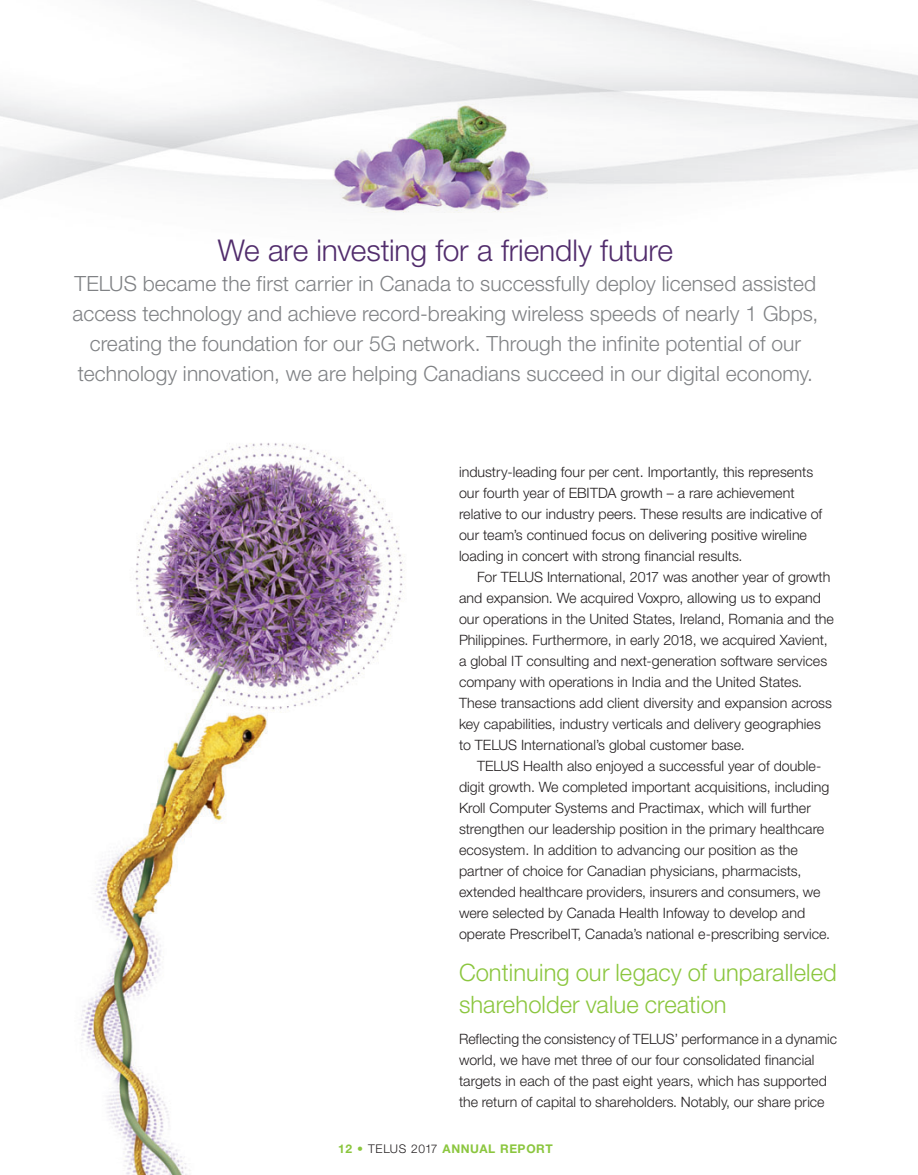
<style>
.page{position:relative;width:918px;height:1175px;background:#fff}
.page>*{position:absolute;margin:0;border:0;box-sizing:border-box;transform-origin:0 0}
.t1{font:300 30px "Helve TELUS";letter-spacing:-.005em;color:#512c6c}
.t2{font:300 24px/31.5px "Helve TELUS";color:#8bc63e}
.t3{font:300 21px/30px "Helve TELUS";color:#808285;text-align:center}
.t4{font:300 14.25px/21px "Helve TELUS";color:#231f20}
.t5{font:700 12px "Helve TELUS";letter-spacing:.05em;color:#8bc63e}
.s1{font-weight:300;color:#231f20}
</style>
<div class="page">
<img style="left:81px;top:443px;width:324px;height:731px">
<img style="left:313px;top:62px;width:265px;height:162px">
<h1 class="t1" style="left:218px;top:239px;width:457px">We are investing for a friendly future</h1>
<p class="t3" style="left:73px;top:270px;width:747px">TELUS became the first carrier in Canada to successfully deploy licensed assisted access technology and achieve record-breaking wireless speeds of nearly 1 Gbps, creating the foundation for our 5G network. Through the infinite potential of our technology innovation, we are helping Canadians succeed in our digital economy.</p>
<p class="t4" style="left:459px;top:463px;width:365px">industry-leading four per cent. Importantly, this represents our fourth year of EBITDA growth – a rare achievement relative to our industry peers. These results are indicative of our team’s continued focus on delivering positive wireline loading in concert with strong financial results.</p>
<p class="t4" style="left:459px;top:568px;width:376px;text-indent:18px">For TELUS International, 2017 was another year of growth and expansion. We acquired Voxpro, allowing us to expand our operations in the United States, Ireland, Romania and the Philippines. Furthermore, in early 2018, we acquired Xavient, a global IT consulting and next-generation software services company with operations in India and the United States.<br>These transactions add client diversity and expansion across key capabilities, industry verticals and delivery geographies to TELUS International’s global customer base.</p>
<p class="t4" style="left:459px;top:757px;width:373px;text-indent:18px">TELUS Health also enjoyed a successful year of double&shy;digit growth. We completed important acquisitions, including Kroll Computer Systems and Practimax, which will further strengthen our leadership position in the primary healthcare ecosystem. In addition to advancing our position as the partner of choice for Canadian physicians, pharmacists, extended healthcare providers, insurers and consumers, we were selected by Canada Health Infoway to develop and operate PrescribeIT, Canada’s national e-prescribing service.</p>
<h2 class="t2" style="left:459px;top:959px;width:379px">Continuing our legacy of unparalleled shareholder value creation</h2>
<p class="t4" style="left:459px;top:1030px;width:379px">Reflecting the consistency of TELUS’ performance in a dynamic world, we have met three of our four consolidated financial targets in each of the past eight years, which has supported the return of capital to shareholders. Notably, our share price</p>
<p class="t5" style="left:338px;top:1144px;width:216px">12 • <span class="s1">TELUS 2017</span> ANNUAL REPORT</p>
</div>
